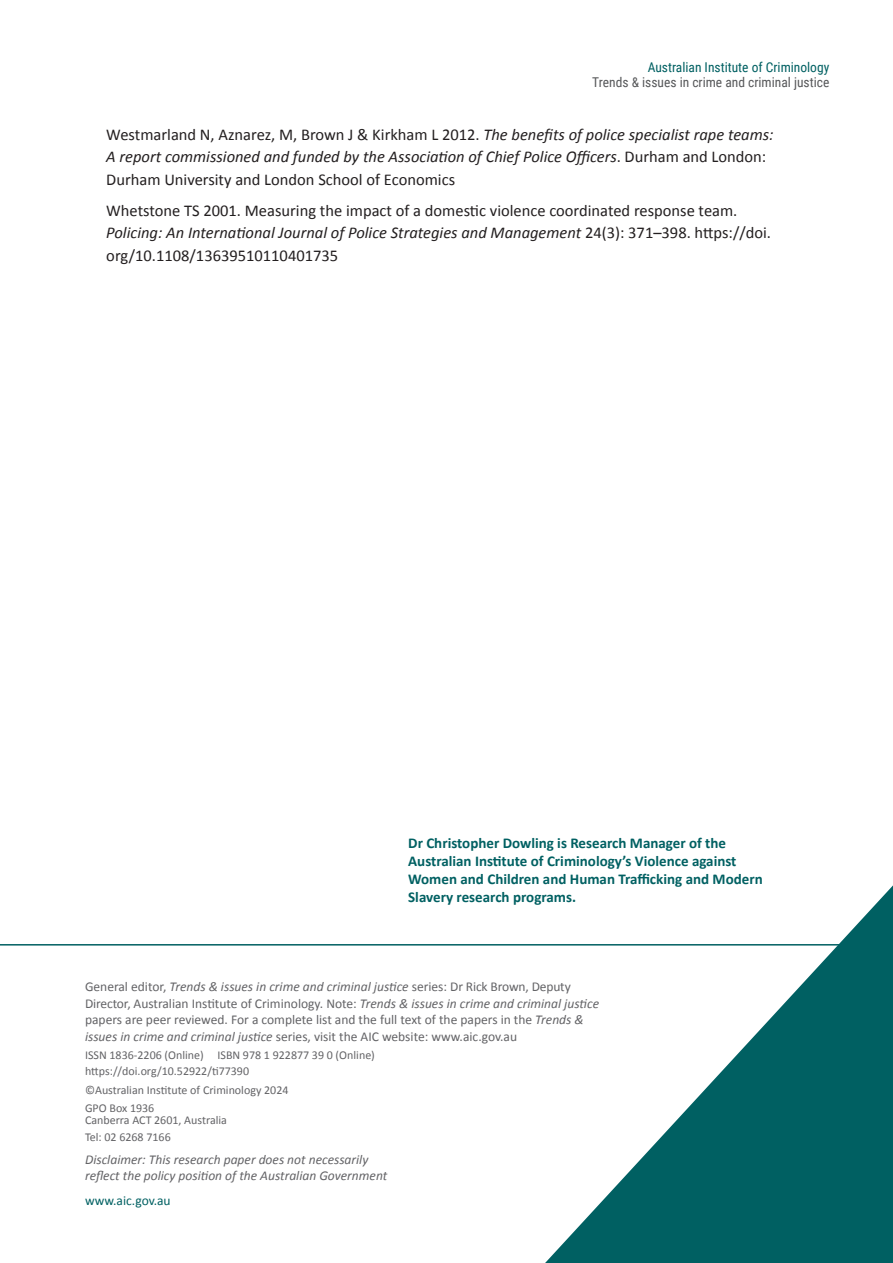
<style>
.page{position:relative;width:893px;height:1263px;background:#fff}
.page>*{position:absolute;margin:0;border:0;box-sizing:border-box;transform-origin:0 0}
.body{font:italic 16.5px/22.5px "Calibri";color:#231f20}
.body-2{font:16.5px/22.5px "Calibri";color:#231f20}
.author_blurb{font:700 15px/18px "Calibri";color:#006062}
.details_back_cover{font:13.5px/16.5px "Calibri";color:#636366}
.details_back_cover-2{font:italic 13.5px/16.5px "Calibri";color:#636366}
.t1{font:13.5px "Roboto Condensed";color:#57585a}
.t2{font:13.5px "Roboto Condensed";color:#006062}
.footer01{font:13.5px "Calibri";color:#006062}
.details_back_cover-3{font:12px/16.5px "Calibri";color:#636366}
.s1{font-style:normal}
.s2{font-style:italic}
</style>
<div class="page">
<hr style="left:0;top:944px;width:893px;height:1px;background:#006062">
<svg style="left:438px;top:885px;width:455px;height:378px"></svg>
<p class="t2" style="left:648px;top:57px;width:183px">Australian Institute of Criminology</p>
<p class="t1" style="left:592px;top:73px;width:239px">Trends &amp; issues in crime and criminal justice</p>
<p class="body" style="left:106px;top:122px;width:669px"><span class="s1">Westmarland N, Aznarez, M, Brown J &amp; Kirkham L 2012.</span> The benefits of police specialist rape teams:<br>A report commissioned and funded by the Association of Chief Police Officers<span class="s1">. Durham and London:<br>Durham University and London School of Economics</span></p>
<p class="body-2" style="left:106px;top:199px;width:666px">Whetstone TS 2001. Measuring the impact of a domestic violence coordinated response team.<br><span class="s2">Policing: An International Journal of Police Strategies and Management</span> 24(3): 371–398. https://doi. org/10.1108/13639510110401735</p>
<p class="author_blurb" style="left:408px;top:834px;width:356px">Dr Christopher Dowling is Research Manager of the Australian Institute of Criminology’s Violence against Women and Children and Human Trafficking and Modern Slavery research programs.</p>
<p class="details_back_cover" style="left:85px;top:978px;width:516px">General editor, <span class="s2">Trends &amp; issues in crime and criminal justice</span> series: Dr Rick Brown, Deputy Director, Australian Institute of Criminology. Note: <span class="s2">Trends &amp; issues in crime and criminal justice </span>papers are peer reviewed. For a complete list and the full text of the papers in the <span class="s2">Trends &amp; issues in crime and criminal justice</span> series, visit the AIC website: www.aic.gov.au</p>
<p class="details_back_cover-3" style="left:85px;top:1046px;width:291px">ISSN 1836-2206 (Online) ISBN 978 1 922877 39 0 (Online) https://doi.org/10.52922/ti77390</p>
<p class="details_back_cover-3" style="left:85px;top:1081px;width:205px">©Australian Institute of Criminology 2024</p>
<p class="details_back_cover-3" style="left:85px;top:1102px;width:143px;line-height:12px">GPO Box 1936<br>Canberra ACT 2601, Australia</p>
<p class="details_back_cover-3" style="left:85px;top:1128px;width:87px">Tel: 02 6268 7166</p>
<p class="details_back_cover-2" style="left:85px;top:1150px;width:304px">Disclaimer: This research paper does not necessarily reflect the policy position of the Australian Government</p>
<p class="footer01" style="left:85px;top:1191px;width:87px">www.aic.gov.au</p>
</div>
